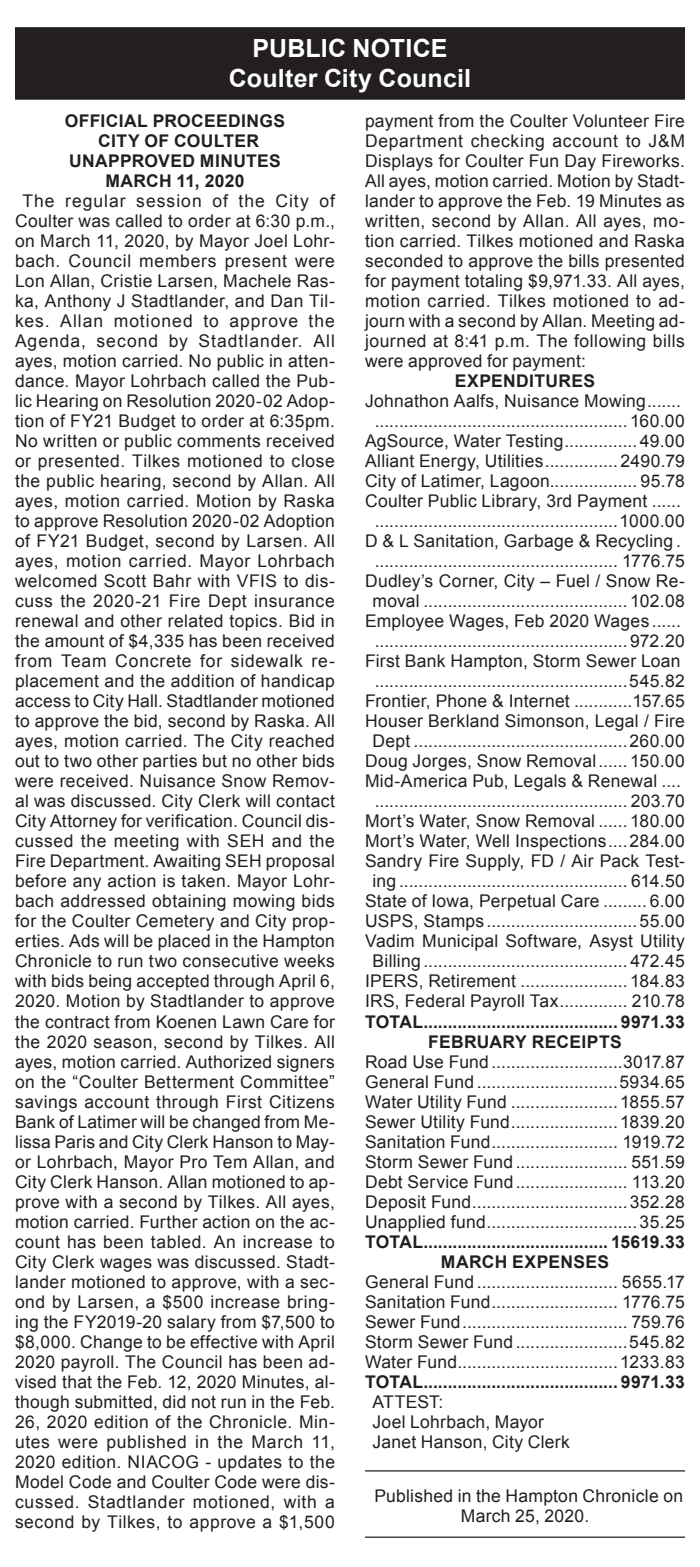
<style>
.page{position:relative;width:700px;height:1567px;background:#fff}
.page>*{position:absolute;margin:0;border:0;box-sizing:border-box;transform-origin:0 0}
.Reversed_Heading_Tit{font:700 25px "Arial";letter-spacing:.005em;color:#fff}
.Reversed_Heading_All{font:700 25px "Arial";letter-spacing:.005em;color:#fff}
._1_Column_Arial{font:17.5px/20px "Arial";letter-spacing:.025em;color:#231f20;text-align:center}
._1_Column__Claims{font:17.5px/20px "Arial";letter-spacing:.015em;color:#231f20;text-align:center}
._1_Column__Claims-2{font:700 17.5px "Arial";letter-spacing:.02em;color:#231f20}
._2nd_Heading{font:700 17.5px/20px "Arial";letter-spacing:.02em;color:#231f20;text-align:center}
._1st_Heading{font:700 17.5px "Arial";letter-spacing:.02em;color:#231f20}
</style>
<div class="page">
<div style="left:15px;top:27px;width:670px;height:43px;background:#231f20"></div>
<div style="left:15px;top:57px;width:670px;height:43px;background:#231f20"></div>
<hr style="left:365px;top:1469px;width:320px;height:2px;background:#231f20">
<hr style="left:365px;top:1536px;width:320px;height:1px;background:#231f20">
<p class="Reversed_Heading_All" style="left:253px;top:31px;width:196px">PUBLIC NOTICE</p>
<p class="Reversed_Heading_Tit" style="left:229px;top:61px;width:244px">Coulter City Council</p>
<p class="_1st_Heading" style="left:65px;top:109px;width:222px">OFFICIAL PROCEEDINGS</p>
<p class="_2nd_Heading" style="left:69px;top:131px;width:213px">CITY OF COULTER<br>UNAPPROVED MINUTES<br>MARCH 11, 2020</p>
<p class="_1_Column_Arial" style="left:15px;top:191px;width:322px">The regular session of the City of Coulter was called to order at 6:30 p.m., on March 11, 2020, by Mayor Joel Lohr&shy;bach. Council members present were Lon Allan, Cristie Larsen, Machele Ras&shy;ka, Anthony J Stadtlander, and Dan Til&shy;kes. Allan motioned to approve the Agenda, second by Stadtlander. All ayes, motion carried. No public in atten&shy;dance. Mayor Lohrbach called the Pub&shy;lic Hearing on Resolution 2020-02 Adop&shy;tion of FY21 Budget to order at 6:35pm.<br>No written or public comments received or presented. Tilkes motioned to close the public hearing, second by Allan. All ayes, motion carried. Motion by Raska to approve Resolution 2020-02 Adoption of FY21 Budget, second by Larsen. All ayes, motion carried. Mayor Lohrbach welcomed Scott Bahr with VFIS to dis&shy;cuss the 2020-21 Fire Dept insurance renewal and other related topics. Bid in the amount of $4,335 has been received from Team Concrete for sidewalk re&shy;placement and the addition of handicap access to City Hall. Stadtlander motioned to approve the bid, second by Raska. All ayes, motion carried. The City reached out to two other parties but no other bids were received. Nuisance Snow Remov&shy;al was discussed. City Clerk will contact City Attorney for verification. Council dis&shy;cussed the meeting with SEH and the Fire Department. Awaiting SEH proposal before any action is taken. Mayor Lohr&shy;bach addressed obtaining mowing bids for the Coulter Cemetery and City prop&shy;erties. Ads will be placed in the Hampton Chronicle to run two consecutive weeks with bids being accepted through April 6, 2020. Motion by Stadtlander to approve the contract from Koenen Lawn Care for the 2020 season, second by Tilkes. All ayes, motion carried. Authorized signers on the “Coulter Betterment Committee” savings account through First Citizens Bank of Latimer will be changed from Me&shy;lissa Paris and City Clerk Hanson to May&shy;or Lohrbach, Mayor Pro Tem Allan, and City Clerk Hanson. Allan motioned to ap&shy;prove with a second by Tilkes. All ayes, motion carried. Further action on the ac&shy;count has been tabled. An increase to City Clerk wages was discussed. Stadt&shy;lander motioned to approve, with a sec&shy;ond by Larsen, a $500 increase bring&shy;ing the FY2019-20 salary from $7,500 to $8,000. Change to be effective with April 2020 payroll. The Council has been ad&shy;vised that the Feb. 12, 2020 Minutes, al&shy;though submitted, did not run in the Feb.<br>26, 2020 edition of the Chronicle. Min&shy;utes were published in the March 11, 2020 edition. NIACOG - updates to the Model Code and Coulter Code were dis&shy;cussed. Stadtlander motioned, with a second by Tilkes, to approve a $1,500</p>
<p class="_1_Column_Arial" style="left:365px;top:111px;width:322px;text-align:justify">payment from the Coulter Volunteer Fire Department checking account to J&amp;M Displays for Coulter Fun Day Fireworks.<br>All ayes, motion carried. Motion by Stadt&shy;lander to approve the Feb. 19 Minutes as written, second by Allan. All ayes, mo&shy;tion carried. Tilkes motioned and Raska seconded to approve the bills presented for payment totaling $9,971.33. All ayes, motion carried. Tilkes motioned to ad&shy;journ with a second by Allan. Meeting ad&shy;journed at 8:41 p.m. The following bills were approved for payment:</p>
<p class="_1_Column__Claims-2" style="left:455px;top:369px;width:142px">EXPENDITURES</p>
<p class="_1_Column__Claims" style="left:365px;top:391px;width:321px">Johnathon Aalfs, Nuisance Mowing....... ....................................................160.00</p>
<p class="_1_Column__Claims" style="left:365px;top:431px;width:321px">AgSource, Water Testing............... 49.00</p>
<p class="_1_Column__Claims" style="left:365px;top:451px;width:321px">Alliant Energy, Utilities............... 2490.79</p>
<p class="_1_Column__Claims" style="left:365px;top:471px;width:321px">City of Latimer, Lagoon.................. 95.78</p>
<p class="_1_Column__Claims" style="left:365px;top:491px;width:321px">Coulter Public Library, 3rd Payment ...... ..................................................1000.00</p>
<p class="_1_Column__Claims" style="left:365px;top:531px;width:321px">D &amp; L Sanitation, Garbage &amp; Recycling . .................................................. 1776.75</p>
<p class="_1_Column__Claims" style="left:365px;top:571px;width:321px">Dudley’s Corner, City – Fuel / Snow Re&shy;moval .......................................... 102.08</p>
<p class="_1_Column__Claims" style="left:365px;top:611px;width:322px">Employee Wages, Feb 2020 Wages ...... ....................................................972.20</p>
<p class="_1_Column__Claims" style="left:365px;top:651px;width:321px">First Bank Hampton, Storm Sewer Loan ....................................................545.82</p>
<p class="_1_Column__Claims" style="left:365px;top:691px;width:321px">Frontier, Phone &amp; Internet ............157.65</p>
<p class="_1_Column__Claims" style="left:365px;top:711px;width:321px">Houser Berkland Simonson, Legal / Fire<br>Dept ............................................260.00</p>
<p class="_1_Column__Claims" style="left:365px;top:751px;width:321px">Doug Jorges, Snow Removal...... 150.00</p>
<p class="_1_Column__Claims" style="left:365px;top:771px;width:321px">Mid-America Pub, Legals &amp; Renewal .... .................................................... 203.70</p>
<p class="_1_Column__Claims" style="left:365px;top:811px;width:321px">Mort’s Water, Snow Removal ...... 180.00</p>
<p class="_1_Column__Claims" style="left:365px;top:831px;width:321px">Mort’s Water, Well Inspections....284.00</p>
<p class="_1_Column__Claims" style="left:365px;top:851px;width:321px">Sandry Fire Supply, FD / Air Pack Test&shy;ing ............................................... 614.50</p>
<p class="_1_Column__Claims" style="left:365px;top:891px;width:321px">State of Iowa, Perpetual Care ......... 6.00</p>
<p class="_1_Column__Claims" style="left:365px;top:911px;width:321px">USPS, Stamps...............................55.00</p>
<p class="_1_Column__Claims" style="left:365px;top:931px;width:321px">Vadim Municipal Software, Asyst Utility<br>Billing .......................................... 472.45</p>
<p class="_1_Column__Claims" style="left:365px;top:971px;width:321px">IPERS, Retirement ...................... 184.83</p>
<p class="_1_Column__Claims" style="left:365px;top:991px;width:321px">IRS, Federal Payroll Tax.............. 210.78</p>
<p class="_1_Column__Claims-2" style="left:365px;top:1009px;width:322px">TOTAL........................................ 9971.33</p>
<p class="_1_Column__Claims-2" style="left:428px;top:1029px;width:195px">FEBRUARY RECEIPTS</p>
<p class="_1_Column__Claims" style="left:365px;top:1051px;width:321px">Road Use Fund...........................3017.87</p>
<p class="_1_Column__Claims" style="left:365px;top:1071px;width:322px">General Fund .............................5934.65</p>
<p class="_1_Column__Claims" style="left:365px;top:1091px;width:321px">Water Utility Fund ......................1855.57</p>
<p class="_1_Column__Claims" style="left:365px;top:1111px;width:321px">Sewer Utility Fund......................1839.20</p>
<p class="_1_Column__Claims" style="left:365px;top:1131px;width:321px">Sanitation Fund.......................... 1919.72</p>
<p class="_1_Column__Claims" style="left:365px;top:1151px;width:321px">Storm Sewer Fund....................... 551.59</p>
<p class="_1_Column__Claims" style="left:365px;top:1171px;width:321px">Debt Service Fund....................... 113.20</p>
<p class="_1_Column__Claims" style="left:365px;top:1191px;width:321px">Deposit Fund................................352.28</p>
<p class="_1_Column__Claims" style="left:365px;top:1211px;width:321px">Unapplied fund...............................35.25</p>
<p class="_1_Column__Claims-2" style="left:365px;top:1229px;width:321px">TOTAL...................................... 15619.33</p>
<p class="_1_Column__Claims-2" style="left:441px;top:1249px;width:170px">MARCH EXPENSES</p>
<p class="_1_Column__Claims" style="left:365px;top:1271px;width:321px">General Fund ............................. 5655.17</p>
<p class="_1_Column__Claims" style="left:365px;top:1291px;width:321px">Sanitation Fund.......................... 1776.75</p>
<p class="_1_Column__Claims" style="left:365px;top:1311px;width:321px">Sewer Fund.................................. 759.76</p>
<p class="_1_Column__Claims" style="left:365px;top:1331px;width:321px">Storm Sewer Fund.......................545.82</p>
<p class="_1_Column__Claims" style="left:365px;top:1351px;width:321px">Water Fund.................................1233.83</p>
<p class="_1_Column__Claims-2" style="left:365px;top:1369px;width:322px">TOTAL........................................ 9971.33</p>
<p class="_1_Column_Arial" style="left:372px;top:1391px;width:72px">ATTEST:</p>
<p class="_1_Column_Arial" style="left:372px;top:1411px;width:173px">Joel Lohrbach, Mayor</p>
<p class="_1_Column_Arial" style="left:372px;top:1431px;width:199px">Janet Hanson, City Clerk</p>
<p class="_1_Column_Arial" style="left:374px;top:1485px;width:310px">Published in the Hampton Chronicle on<br>March 25, 2020.</p>
</div>
